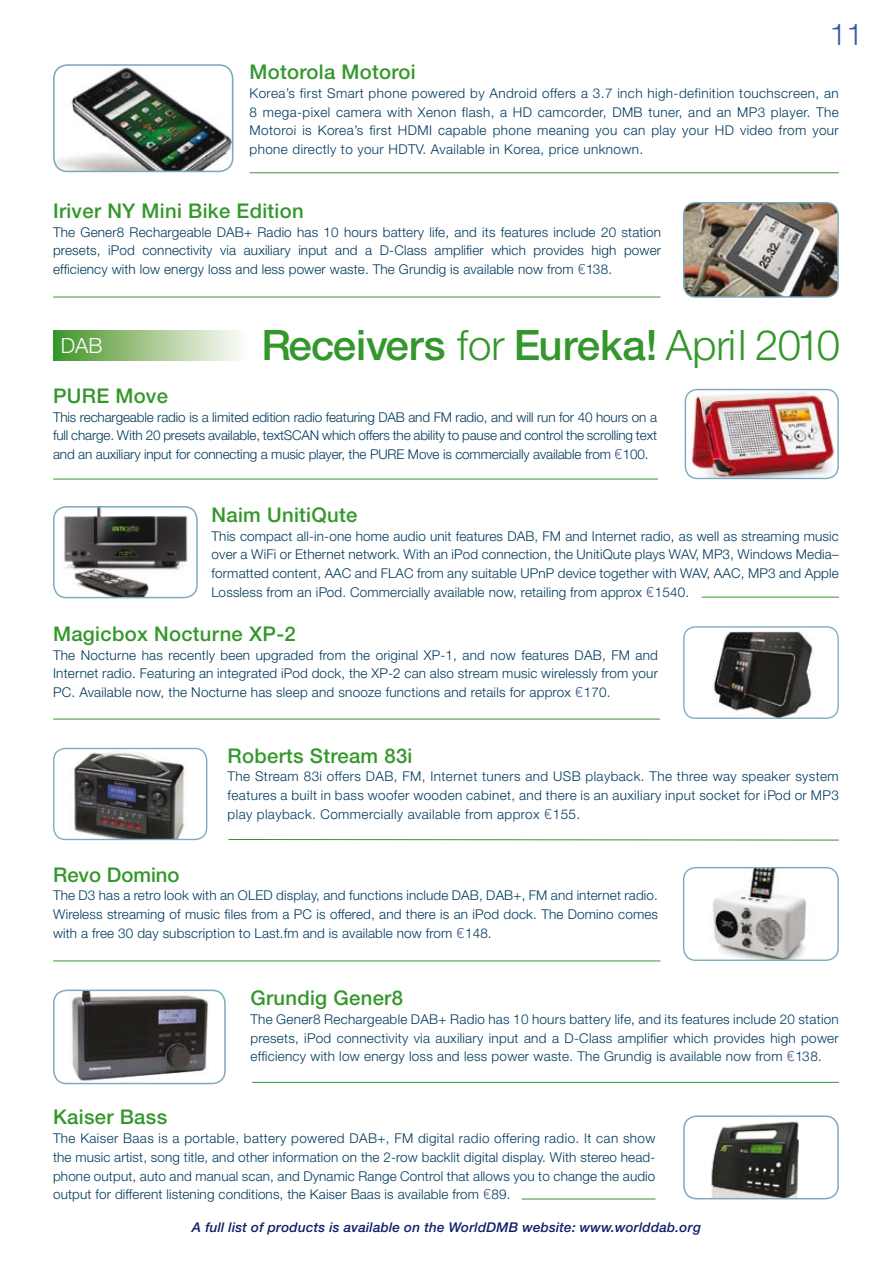
<style>
.page{position:relative;width:893px;height:1263px;background:#fff}
.page>*{position:absolute;margin:0;border:0;box-sizing:border-box;transform-origin:0 0}
.t1{font:500 42px "Helvetica Neue";color:#33972b}
.t2{font:300 30px "Helvetica Neue";color:#315ca3}
.t3{font:300 21px "Helvetica Neue";color:#fff}
.t4{font:500 20.25px "Helvetica Neue";letter-spacing:.015em;color:#33972b}
.t5{font:300 13.5px/18.8px "Helvetica Neue";letter-spacing:.01em;color:#003a5d;text-align:justify}
.t6{font:300 13.5px/18.8px "Helvetica Neue";letter-spacing:-.01em;color:#003a5d}
.t7{font:italic 500 13.5px "Helvetica Neue";letter-spacing:.015em;color:#101f69}
.t8{font:300 13.5px "Helvetica Neue";letter-spacing:.03em;color:#003a5d}
.s1{font-family:"Interstate";font-weight:200;font-size:14.25px;color:#101f69}
.s2{font-weight:300}
</style>
<div class="page">
<hr style="left:53px;top:297px;width:607px;height:1px;background:#33972b">
<img style="left:684px;top:203px;width:154px;height:94px;border-radius:12px">
<div style="left:683px;top:202px;width:156px;height:96px;border:1px solid #7daabe;border-radius:12px"></div>
<img style="left:54px;top:65px;width:179px;height:106px;border-radius:14px">
<div style="left:53px;top:64px;width:180px;height:108px;border:2px solid #7daabe;border-radius:14px"></div>
<hr style="left:250px;top:172px;width:589px;height:1px;background:#33972b">
<img style="left:686px;top:389px;width:152px;height:89px;border-radius:12px">
<div style="left:685px;top:389px;width:154px;height:90px;border:1px solid #7daabe;border-radius:12px"></div>
<hr style="left:53px;top:479px;width:605px;height:1px;background:#33972b">
<hr style="left:53px;top:719px;width:607px;height:1px;background:#33972b">
<img style="left:713px;top:630px;width:100px;height:87px">
<div style="left:683px;top:626px;width:156px;height:93px;border:1px solid #7daabe;border-radius:11px"></div>
<hr style="left:702px;top:597px;width:137px;height:1px;background:#33972b">
<img style="left:54px;top:507px;width:143px;height:91px;border-radius:13px">
<div style="left:53px;top:506px;width:145px;height:92px;border:2px solid #7daabe;border-radius:13px"></div>
<img style="left:71px;top:992px;width:137px;height:89px">
<div style="left:53px;top:989px;width:173px;height:95px;border:2px solid #7daabe;border-radius:13px"></div>
<hr style="left:252px;top:1082px;width:587px;height:1px;background:#33972b">
<hr style="left:522px;top:1198px;width:133px;height:1px;background:#33972b">
<img style="left:711px;top:1121px;width:88px;height:75px">
<div style="left:683px;top:1115px;width:156px;height:84px;border:2px solid #7daabe;border-radius:13px"></div>
<hr style="left:53px;top:960px;width:607px;height:1px;background:#33972b">
<img style="left:712px;top:869px;width:120px;height:90px">
<div style="left:683px;top:867px;width:156px;height:94px;border:1px solid #7daabe;border-radius:12px"></div>
<svg style="left:228px;top:839px;width:611px;height:2px"></svg>
<img style="left:74px;top:751px;width:112px;height:87px">
<div style="left:53px;top:748px;width:154px;height:92px;border:1px solid #7daabe;border-radius:12px"></div>
<div style="left:54px;top:331px;width:194px;height:29px;background:linear-gradient(to right,#459528,#fffdfc)"></div>
<h2 class="t2" style="left:830px;top:16px;width:14px">11</h2>
<h3 class="t4" style="left:250px;top:60px;width:168px">Motorola Motoroi</h3>
<p class="t5" style="left:250px;top:83px;width:591px">Korea’s first Smart phone powered by Android offers a 3.7 inch high-definition touchscreen, an 8 mega-pixel camera with Xenon flash, a HD camcorder, DMB tuner, and an MP3 player. The Motoroi is Korea’s first HDMI capable phone meaning you can play your HD video from your phone directly to your HDT</p>
<p class="t8" style="left:416px;top:141px;width:229px">V. Available in Korea, price unknown.</p>
<h3 class="t4" style="left:53px;top:198px;width:252px">Iriver NY Mini Bike Edition</h3>
<p class="t5" style="left:53px;top:222px;width:610px">The Gener8 Rechargeable DAB+ Radio has 1 0 hours battery life, and its features include 20 station presets, iPod connectivity via auxiliary input and a D-Class amplifier which provides high power efficiency with low energy loss and less power waste. The Grundig is available now from <span class="s1">¤</span>138.</p>
<h3 class="t3" style="left:61px;top:333px;width:43px">DA B</h3>
<h1 class="t1" style="left:262px;top:320px;width:580px">Receivers <span class="s2">for</span> Eureka! <span class="s2">April 201 0</span></h1>
<h3 class="t4" style="left:53px;top:384px;width:116px">PURE Move</h3>
<p class="t6" style="left:53px;top:407px;width:605px">This rechargeable radio is a limited edition radio featuring DAB and FM radio, and will run for 40 hours on a full charge. With 20 presets available, textSCAN</p>
<p class="t6" style="left:53px;top:426px;width:605px;text-indent:269px">which offers the ability to pause and control the scrolling text and an auxiliary input for connecting a music player, the PURE Move is commercially available from <span class="s1">¤</span>1 00.</p>
<h3 class="t4" style="left:212px;top:502px;width:147px">Naim UnitiQute</h3>
<p class="t5" style="left:212px;top:526px;width:629px">This compact all-in-one home audio unit features DAB, FM and Internet radio, as well as streaming music over a WiFi or Ethernet network. With an iPod connection, the UnitiQute plays WAV, MP3, Windows Media– formatted content, AAC</p>
<p class="t5" style="left:355px;top:563px;width:43px">and FLAC</p>
<p class="t5" style="left:417px;top:563px;width:307px">from any suitable UPnP device together with WAV, AAC</p>
<p class="t5" style="left:741px;top:563px;width:100px">, MP3 and Apple</p>
<p class="t5" style="left:212px;top:582px;width:479px">Lossless from an iPod. Commercially available now, retailing from approx <span class="s1">¤</span>1 540.</p>
<h3 class="t4" style="left:53px;top:621px;width:244px">Magicbox Nocturne XP-2</h3>
<p class="t5" style="left:53px;top:645px;width:606px">The Nocturne has recently been upgraded from the original XP-1 , and now features DAB, FM and Internet radio. Featuring an integrated iPod dock, the XP-2 can also stream music wirelessly from your PC. Available now, the Nocturne has sleep and snooze functions and retails for approx <span class="s1">¤</span>1 70.</p>
<h3 class="t4" style="left:228px;top:743px;width:186px">Roberts Stream 83i</h3>
<p class="t5" style="left:228px;top:767px;width:613px">The Stream 83i offers DAB, FM, Internet tuners and USB playback. The three way speaker system features a built in bass woofer wooden cabinet, and there is an auxiliary input socket for iPod or MP3 play playback. Commercially available from approx <span class="s1">¤</span>1 55.</p>
<h3 class="t4" style="left:53px;top:862px;width:128px">Revo Domino</h3>
<p class="t5" style="left:53px;top:886px;width:195px">The D3 has a retro look with an OLED</p>
<p class="t5" style="left:53px;top:886px;width:606px;text-indent:223px">display, and functions include DAB, DAB+, FM and internet radio.<br>Wireless streaming of music files from a PC is offered, and there is an iPod dock. The Domino comes with a free 30 day subscription to Last.fm and is available now from <span class="s1">¤</span>1 48.</p>
<h3 class="t4" style="left:250px;top:986px;width:154px">Grundig Gener8</h3>
<p class="t5" style="left:250px;top:1009px;width:590px">The Gener8 Rechargeable DAB+ Radio has 1 0 hours battery life, and its features include 20 station presets, iPod connectivity via auxiliary input and a D-Class amplifier which provides high power efficiency with low energy loss and less power waste. The Grundig is available now from <span class="s1">¤</span>138.</p>
<h3 class="t4" style="left:53px;top:1105px;width:116px">Kaiser Bass</h3>
<p class="t5" style="left:53px;top:1128px;width:604px">The Kaiser Baas is a portable, battery powered DAB+, FM digital radio offering radio. It can show the music artist, song title, and other information on the 2-row backlit digital display. With stereo head&shy;phone output, auto and manual scan, and Dynamic Range Control that allows you to change the audio output for different listening conditions, the Kaiser Baas is available from <span class="s1">¤</span>89.</p>
<p class="t7" style="left:192px;top:1219px;width:510px">A full list of products is available on the WorldDMB website: www.worlddab.org</p>
</div>
